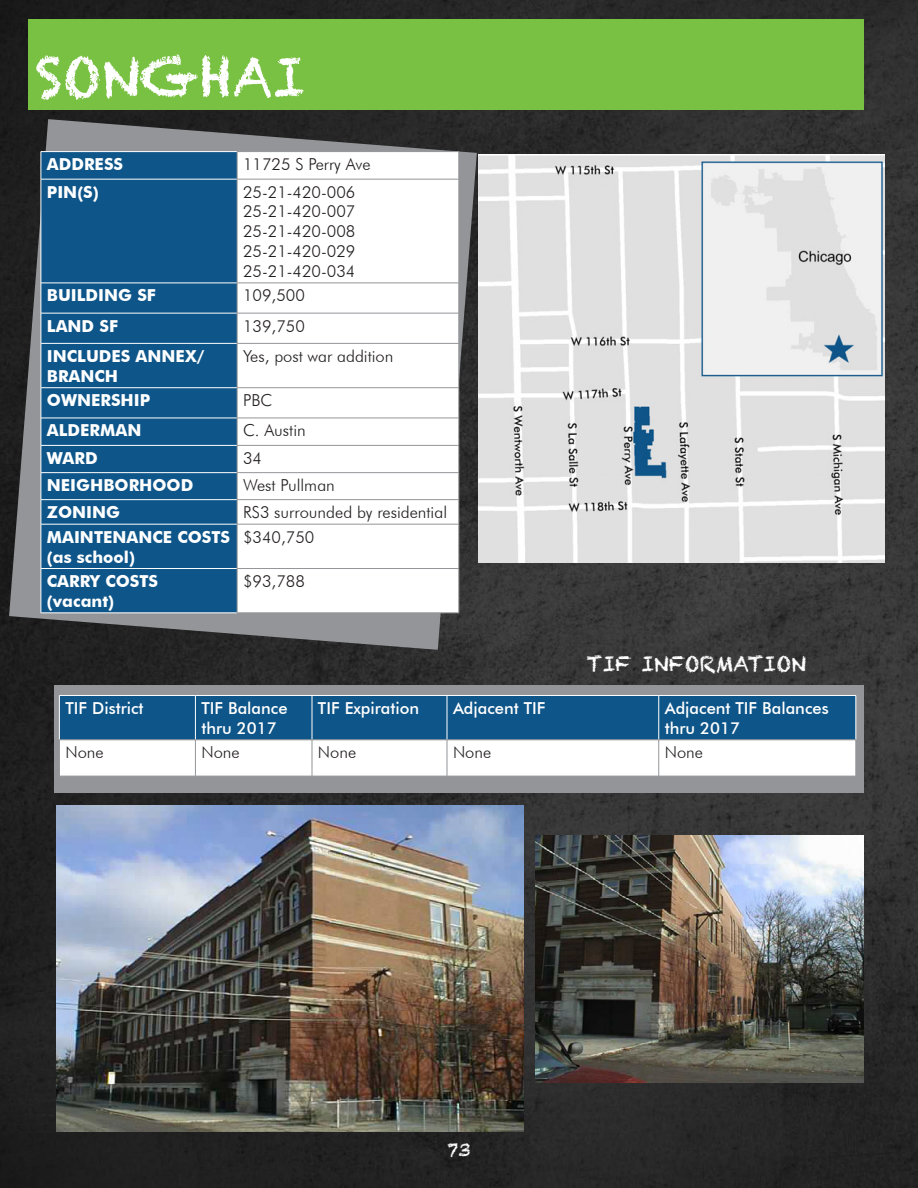
<style>
.page{position:relative;width:918px;height:1188px;background:#fff}
.page>*{position:absolute;margin:0;border:0;box-sizing:border-box;transform-origin:0 0}
.t1{font:54px "Chalkduster";color:#fff}
.t2{font:21px "Chalkduster";color:#fff}
.t3{font:18px "Chalkduster";color:#fff}
.t4{font:300 16.5px/19.8px "Futura BT";color:#231f20;text-align:justify}
.t5{font:700 16.5px/19.8px "Futura BT";color:#fff}
.t6{font:500 16.5px/19.8px "Futura BT";color:#fff}
</style>
<div class="page">
<img style="left:0;top:0;width:918px;height:1188px">
<img style="left:478px;top:154px;width:407px;height:408px">
<div style="left:54px;top:685px;width:810px;height:108px;background:#939598"></div>
<svg style="left:60px;top:696px;width:796px;height:80px;background:#79a0bc"></svg>
<hr style="left:59px;top:695px;width:136px;height:1px;background:#fff">
<hr style="left:59px;top:696px;width:1px;height:44px;background:#fff">
<hr style="left:195px;top:695px;width:117px;height:1px;background:#fff">
<hr style="left:195px;top:696px;width:1px;height:44px;background:#fff">
<hr style="left:312px;top:695px;width:135px;height:1px;background:#fff">
<hr style="left:312px;top:696px;width:1px;height:44px;background:#fff">
<hr style="left:447px;top:695px;width:212px;height:1px;background:#fff">
<hr style="left:447px;top:696px;width:1px;height:44px;background:#fff">
<hr style="left:659px;top:695px;width:197px;height:1px;background:#fff">
<hr style="left:658px;top:696px;width:1px;height:44px;background:#fff">
<hr style="left:856px;top:696px;width:1px;height:44px;background:#fff">
<hr style="left:59px;top:740px;width:136px;height:1px;background:#939598">
<hr style="left:195px;top:740px;width:117px;height:1px;background:#939598">
<hr style="left:195px;top:740px;width:1px;height:36px;background:#939598">
<hr style="left:312px;top:740px;width:135px;height:1px;background:#939598">
<hr style="left:312px;top:740px;width:1px;height:36px;background:#939598">
<hr style="left:447px;top:740px;width:212px;height:1px;background:#939598">
<hr style="left:447px;top:740px;width:1px;height:36px;background:#939598">
<hr style="left:659px;top:740px;width:197px;height:1px;background:#939598">
<hr style="left:658px;top:740px;width:1px;height:36px;background:#939598">
<svg style="left:9px;top:119px;width:468px;height:531px;background:#535455"></svg>
<div style="left:42px;top:152px;width:195px;height:461px;background:#0e5589"></div>
<svg style="left:238px;top:152px;width:221px;height:461px"></svg>
<div style="left:237px;top:179px;width:222px;height:104px;background:#fff"></div>
<hr style="left:41px;top:151px;width:196px;height:1px;background:#fff">
<svg style="left:41px;top:152px;width:1px;height:27px"></svg>
<hr style="left:41px;top:179px;width:1px;height:104px;background:#fff">
<hr style="left:41px;top:283px;width:1px;height:30px;background:#fff">
<hr style="left:41px;top:313px;width:1px;height:30px;background:#fff">
<hr style="left:41px;top:343px;width:1px;height:45px;background:#fff">
<hr style="left:41px;top:388px;width:1px;height:30px;background:#fff">
<svg style="left:41px;top:419px;width:1px;height:105px"></svg>
<hr style="left:41px;top:524px;width:1px;height:45px;background:#fff">
<hr style="left:41px;top:569px;width:1px;height:44px;background:#fff">
<hr style="left:41px;top:613px;width:196px;height:1px;background:#fff">
<hr style="left:41px;top:179px;width:196px;height:1px;background:#fff">
<hr style="left:41px;top:283px;width:196px;height:1px;background:#fff">
<hr style="left:41px;top:313px;width:196px;height:1px;background:#fff">
<hr style="left:41px;top:343px;width:196px;height:1px;background:#fff">
<hr style="left:41px;top:387px;width:196px;height:1px;background:#fff">
<hr style="left:41px;top:418px;width:196px;height:1px;background:#fff">
<hr style="left:41px;top:445px;width:196px;height:1px;background:#fff">
<hr style="left:41px;top:472px;width:196px;height:1px;background:#fff">
<hr style="left:41px;top:499px;width:196px;height:1px;background:#fff">
<hr style="left:41px;top:524px;width:196px;height:1px;background:#fff">
<hr style="left:41px;top:568px;width:196px;height:1px;background:#fff">
<hr style="left:237px;top:151px;width:222px;height:1px;background:#939598">
<svg style="left:237px;top:152px;width:1px;height:27px"></svg>
<svg style="left:459px;top:152px;width:1px;height:27px"></svg>
<hr style="left:237px;top:179px;width:222px;height:1px;background:#939598">
<hr style="left:237px;top:179px;width:1px;height:104px;background:#939598">
<hr style="left:459px;top:179px;width:1px;height:104px;background:#939598">
<hr style="left:237px;top:283px;width:222px;height:1px;background:#939598">
<hr style="left:237px;top:283px;width:1px;height:30px;background:#939598">
<hr style="left:459px;top:283px;width:1px;height:30px;background:#939598">
<hr style="left:237px;top:313px;width:222px;height:1px;background:#939598">
<hr style="left:237px;top:313px;width:1px;height:30px;background:#939598">
<hr style="left:459px;top:313px;width:1px;height:30px;background:#939598">
<hr style="left:237px;top:343px;width:222px;height:1px;background:#939598">
<hr style="left:237px;top:344px;width:1px;height:44px;background:#939598">
<hr style="left:459px;top:344px;width:1px;height:44px;background:#939598">
<hr style="left:237px;top:387px;width:222px;height:1px;background:#939598">
<hr style="left:237px;top:388px;width:1px;height:30px;background:#939598">
<hr style="left:459px;top:388px;width:1px;height:30px;background:#939598">
<hr style="left:237px;top:418px;width:222px;height:1px;background:#939598">
<hr style="left:237px;top:445px;width:222px;height:1px;background:#939598">
<hr style="left:237px;top:472px;width:222px;height:1px;background:#939598">
<hr style="left:237px;top:499px;width:222px;height:1px;background:#939598">
<svg style="left:237px;top:418px;width:1px;height:106px"></svg>
<svg style="left:459px;top:418px;width:1px;height:106px"></svg>
<hr style="left:237px;top:524px;width:222px;height:1px;background:#939598">
<hr style="left:237px;top:524px;width:1px;height:44px;background:#939598">
<hr style="left:459px;top:524px;width:1px;height:44px;background:#939598">
<hr style="left:237px;top:568px;width:222px;height:1px;background:#939598">
<hr style="left:237px;top:569px;width:1px;height:44px;background:#939598">
<hr style="left:459px;top:569px;width:1px;height:44px;background:#939598">
<hr style="left:237px;top:613px;width:222px;height:1px;background:#939598">
<div style="left:28px;top:19px;width:836px;height:91px;background:#79c142"></div>
<img style="left:56px;top:806px;width:467px;height:326px">
<img style="left:536px;top:836px;width:328px;height:246px">
<p class="t1" style="left:35px;top:45px;width:271px">SONGHAI</p>
<p class="t5" style="left:47px;top:154px;width:78px">ADDRESS</p>
<p class="t4" style="left:243px;top:154px;width:129px">11725 S Perry Ave</p>
<p class="t5" style="left:47px;top:182px;width:54px">PIN(S)</p>
<p class="t4" style="left:243px;top:182px;width:114px">25-21-420-006<br>25-21-420-007<br>25-21-420-008<br>25-21-420-029<br>25-21-420-034</p>
<p class="t5" style="left:47px;top:286px;width:111px">BUILDING SF</p>
<p class="t4" style="left:243px;top:286px;width:63px">109,500</p>
<p class="t5" style="left:47px;top:316px;width:73px">LAND SF</p>
<p class="t4" style="left:243px;top:316px;width:63px">139,750</p>
<p class="t5" style="left:47px;top:346px;width:159px">INCLUDES ANNEX/<br>BRANCH</p>
<p class="t4" style="left:243px;top:346px;width:152px">Yes, post war addition</p>
<p class="t5" style="left:47px;top:390px;width:105px">OWNERSHIP</p>
<p class="t4" style="left:243px;top:390px;width:31px">PBC</p>
<p class="t5" style="left:47px;top:421px;width:96px">ALDERMAN</p>
<p class="t4" style="left:243px;top:421px;width:64px">C. Austin</p>
<p class="t5" style="left:47px;top:448px;width:52px">WARD</p>
<p class="t4" style="left:243px;top:448px;width:21px">34</p>
<p class="t5" style="left:47px;top:475px;width:148px">NEIGHBORHOOD</p>
<p class="t4" style="left:243px;top:475px;width:93px">West Pullman</p>
<p class="t5" style="left:47px;top:502px;width:75px">ZONING</p>
<p class="t4" style="left:243px;top:502px;width:206px">RS3 surrounded by residential</p>
<p class="t5" style="left:47px;top:527px;width:185px">MAINTENANCE COSTS (as school)</p>
<p class="t4" style="left:243px;top:527px;width:73px">$340,750</p>
<p class="t5" style="left:47px;top:571px;width:113px">CARRY COSTS (vacant)</p>
<p class="t4" style="left:243px;top:571px;width:63px">$93,788</p>
<p class="t2" style="left:587px;top:651px;width:221px">TIF INFORMATION</p>
<p class="t6" style="left:65px;top:698px;width:80px">TIF District</p>
<p class="t6" style="left:201px;top:698px;width:88px">TIF Balance thru 2017</p>
<p class="t6" style="left:318px;top:698px;width:103px">TIF Expiration</p>
<p class="t6" style="left:453px;top:698px;width:94px">Adjacent TIF</p>
<p class="t6" style="left:665px;top:698px;width:165px">Adjacent TIF Balances thru 2017</p>
<p class="t4" style="left:65px;top:742px;width:40px">None</p>
<p class="t4" style="left:201px;top:742px;width:40px">None</p>
<p class="t4" style="left:318px;top:742px;width:40px">None</p>
<p class="t4" style="left:453px;top:742px;width:40px">None</p>
<p class="t4" style="left:665px;top:742px;width:40px">None</p>
<p class="t3" style="left:447px;top:1140px;width:25px">73</p>
</div>
